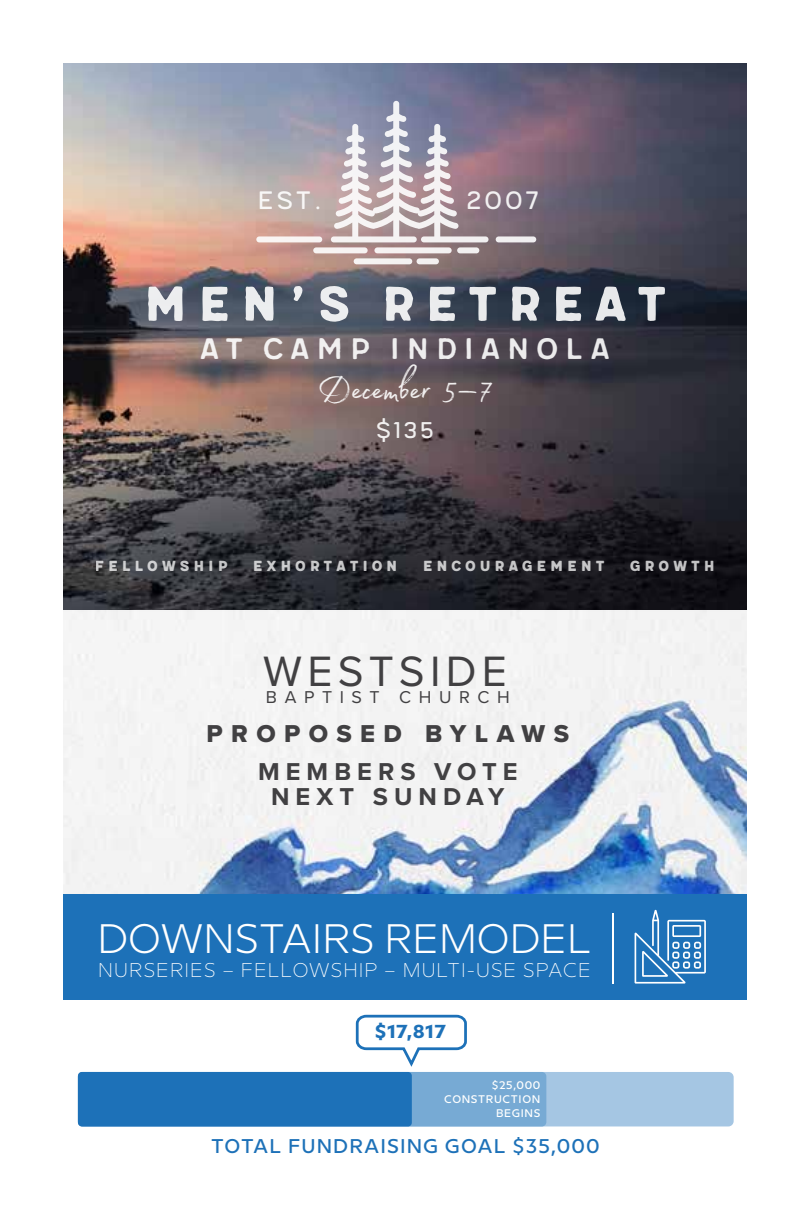
<style>
.page{position:relative;width:792px;height:1224px;background:#fff}
.page>*{position:absolute;margin:0;border:0;box-sizing:border-box;transform-origin:0 0}
.t1{font:60.2px "Meltow San 300 Handmade";letter-spacing:.13em;color:#fff}
.t2{font:45.6px "Madelyn";letter-spacing:-.01em;color:#fff}
.t3{font:44px "Proxima Nova";letter-spacing:.12em;color:#414042}
.t4{font:300 41.2px "Milliard";color:#fff}
.t5{font:36.4px "Meltow San 200 Handmade";letter-spacing:.15em;color:#fff}
.t6{font:31px "Meltow San 100";letter-spacing:.075em;color:#fff}
.t7{font:28px "Meltow San 100";color:#fff}
.t8{font:700 25.4px/25.4px "Proxima Nova";letter-spacing:.24em;color:#414042;text-align:center}
.t9{font:25.4px "Proxima Nova Extrabld";letter-spacing:.33em;color:#414042}
.t10{font:200 19.8px "Milliard";letter-spacing:.055em;color:#fff}
.t11{font:500 19.8px "Milliard";letter-spacing:.055em;color:#1d71b8}
.t12{font:700 18.8px "Milliard";color:#1d71b8}
.t13{font:18px "Meltow San 300";letter-spacing:.175em;color:#fff}
.t14{font:17.8px "Proxima Nova";letter-spacing:.425em;color:#414042}
.t15{font:500 11px/14.4px "Milliard";letter-spacing:.055em;color:#fff;text-align:right}
</style>
<div class="page">
<img style="left:63px;top:63px;width:684px;height:547px">
<svg style="left:256px;top:101px;width:280px;height:163px"></svg>
<div style="left:78px;top:1072px;width:656px;height:54px;background:#a5c6e3;border-radius:5px"></div>
<div style="left:78px;top:1072px;width:468px;height:54px;background:#77aad4;border-radius:5px"></div>
<div style="left:78px;top:1072px;width:334px;height:54px;background:#1d71b8;border-radius:4px"></div>
<div style="left:63px;top:893px;width:684px;height:107px;background:#1d71b8"></div>
<hr style="left:612px;top:913px;width:2px;height:71px;background:#fff">
<svg style="left:635px;top:910px;width:71px;height:74px"></svg>
<svg style="left:354px;top:1014px;width:113px;height:62px"></svg>
<img style="left:63px;top:610px;width:684px;height:284px">
<h3 class="t6" style="left:256px;top:183px;width:68px">EST.</h3>
<h3 class="t6" style="left:465px;top:183px;width:76px">2007</h3>
<h1 class="t1" style="left:142px;top:266px;width:527px">MEN’S RETREAT</h1>
<h3 class="t5" style="left:199px;top:327px;width:413px">AT CAMP INDIANOLA</h3>
<h2 class="t2" style="left:318px;top:355px;width:176px">December 5–7</h2>
<h3 class="t7" style="left:376px;top:415px;width:60px">$135</h3>
<p class="t13" style="left:95px;top:555px;width:134px">fellowship</p>
<p class="t13" style="left:252px;top:555px;width:147px">exhortation</p>
<p class="t13" style="left:423px;top:555px;width:184px">encouragement</p>
<p class="t13" style="left:630px;top:555px;width:87px">growth</p>
<h3 class="t3" style="left:263px;top:645px;width:245px">WESTSIDE</h3>
<p class="t14" style="left:266px;top:687px;width:245px">BAPTIST CHURCH</p>
<h3 class="t9" style="left:207px;top:718px;width:364px">PROPOSED BYLAWS</h3>
<h3 class="t8" style="left:258px;top:760px;width:261px">MEMBERS VOTE<br>NEXT SUNDAY</h3>
<h3 class="t4" style="left:97px;top:909px;width:496px">DOWNSTAIRS REMODEL</h3>
<p class="t10" style="left:98px;top:956px;width:494px">NURSERIES – FELLOWSHIP – MULTI-USE SPACE</p>
<p class="t12" style="left:375px;top:1017px;width:73px">$17,817</p>
<p class="t15" style="left:444px;top:1077px;width:98px">$25,000<br>CONSTRUCTION<br>BEGINS</p>
<p class="t11" style="left:211px;top:1131px;width:390px">TOTAL FUNDRAISING GOAL $35,000</p>
</div>
